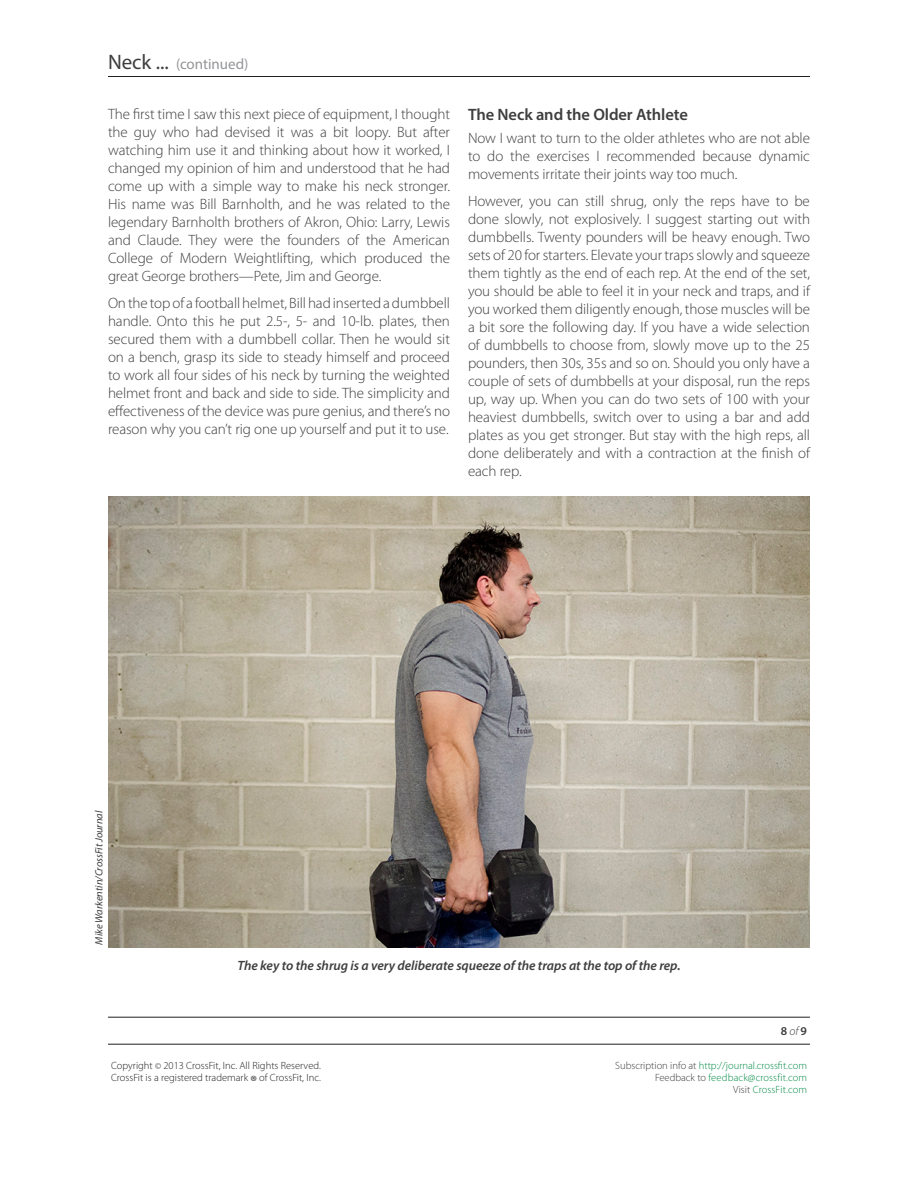
<style>
.page{position:relative;width:918px;height:1188px;background:#fff}
.page>*{position:absolute;margin:0;border:0;box-sizing:border-box;transform-origin:0 0}
.Paragraph_Title{font:600 16.5px "Myriad Pro";letter-spacing:-.005em;color:#3e3e3f}
.Body_Copy{font:300 15px/18px "Myriad Pro";letter-spacing:-.005em;color:#3e3e3f;text-align:justify}
.t1{font:15px "Myriad Pro";letter-spacing:-.005em;color:#939598}
.Photo_Captions{font:italic 600 13.5px "Myriad Pro";letter-spacing:-.005em;color:#3e3e3f}
.t2{font:600 12px "Myriad Pro";color:#3e3e3f}
.t3{font:300 10.5px/12px "Myriad Pro";color:#068c48;text-align:right}
.t4{font:300 10.5px/12px "Myriad Pro";color:#231f20}
.Photo_Credits{font:italic 10.5px "Myriad Pro";letter-spacing:-.005em;color:#3e3e3f}
.s1{font-size:21px;color:#3e3e3f}
.s2{font-weight:300;font-style:italic}
.s3{font-size:9px}
.s4{font-size:16.5px}
.s5{color:#3e3e3f}
</style>
<div class="page">
<hr style="left:108px;top:76px;width:702px;height:1px;background:#231f20">
<hr style="left:108px;top:1017px;width:702px;height:1px;background:#231f20">
<hr style="left:108px;top:1044px;width:702px;height:1px;background:#231f20">
<img style="left:108px;top:497px;width:702px;height:451px">
<p class="t1" style="left:108px;top:55px;width:142px"><span class="s1">Neck ...</span> (continued)</p>
<p class="Body_Copy" style="left:108px;top:106px;width:344px">The first time I saw this next piece of equipment, I thought the guy who had devised it was a bit loopy. But after watching him use it and thinking about how it worked, I changed my opinion of him and understood that he had come up with a simple way to make his neck stronger.<br>His name was Bill Barnholth, and he was related to the legendary Barnholth brothers of Akron, Ohio: Larry, Lewis and Claude. They were the founders of the American College of Modern Weightlifting, which produced the great George brothers—Pete, Jim and George.</p>
<p class="Body_Copy" style="left:108px;top:295px;width:344px">On the top of a football helmet, Bill had inserted a dumbbell handle. Onto this he put 2.5-, 5- and 10-lb. plates, then secured them with a dumbbell collar. Then he would sit on a bench, grasp its side to steady himself and proceed to work all four sides of his neck by turning the weighted helmet front and back and side to side. The simplicity and effectiveness of the device was pure genius, and there’s no reason why you can’t rig one up yourself and put it to use.</p>
<p class="Paragraph_Title" style="left:468px;top:104px;width:222px">The Neck and the Older Athlete</p>
<p class="Body_Copy" style="left:468px;top:129px;width:343px">Now I want to turn to the older athletes who are not able to do the exercises I recommended because dynamic movements irritate their joints way too much.</p>
<p class="Body_Copy" style="left:468px;top:192px;width:344px">However, you can still shrug, only the reps have to be done slowly, not explosively. I suggest starting out with dumbbells. Twenty pounders will be heavy enough. Two sets of 20 for starters. Elevate your traps slowly and squeeze them tightly as the end of each rep. At the end of the set, you should be able to feel it in your neck and traps, and if you worked them diligently enough, those muscles will be a bit sore the following day. If you have a wide selection of dumbbells to choose from, slowly move up to the 25 pounders, then 30s, 35s and so on. Should you only have a couple of sets of dumbbells at your disposal, run the reps up, way up. When you can do two sets of 100 with your heaviest dumbbells, switch over to using a bar and add plates as you get stronger. But stay with the high reps, all done deliberately and with a contraction at the finish of each rep.</p>
<p class="Photo_Credits" style="left:92px;top:945px;width:135px;rotate:-90deg">Mike Warkentin/CrossFit Journal</p>
<p class="Photo_Captions" style="left:237px;top:956px;width:445px">The key to the shrug is a very deliberate squeeze of the traps at the top of the rep.</p>
<p class="t2" style="left:781px;top:1023px;width:28px">8 <span class="s2">of</span> 9</p>
<p class="t4" style="left:111px;top:1060px;width:211px">Copyright <span class="s3">©</span> 2013 CrossFit, Inc. All Rights Reserved.<br>CrossFit is a registered trademark <span class="s4">®</span> of CrossFit, Inc.</p>
<p class="t3" style="left:615px;top:1060px;width:193px"><span class="s5">Subscription info at</span> http://journal.crossfit.com<br><span class="s5">Feedback to</span> feedback@crossfit.com<br><span class="s5">Visit</span> CrossFit.com</p>
</div>
